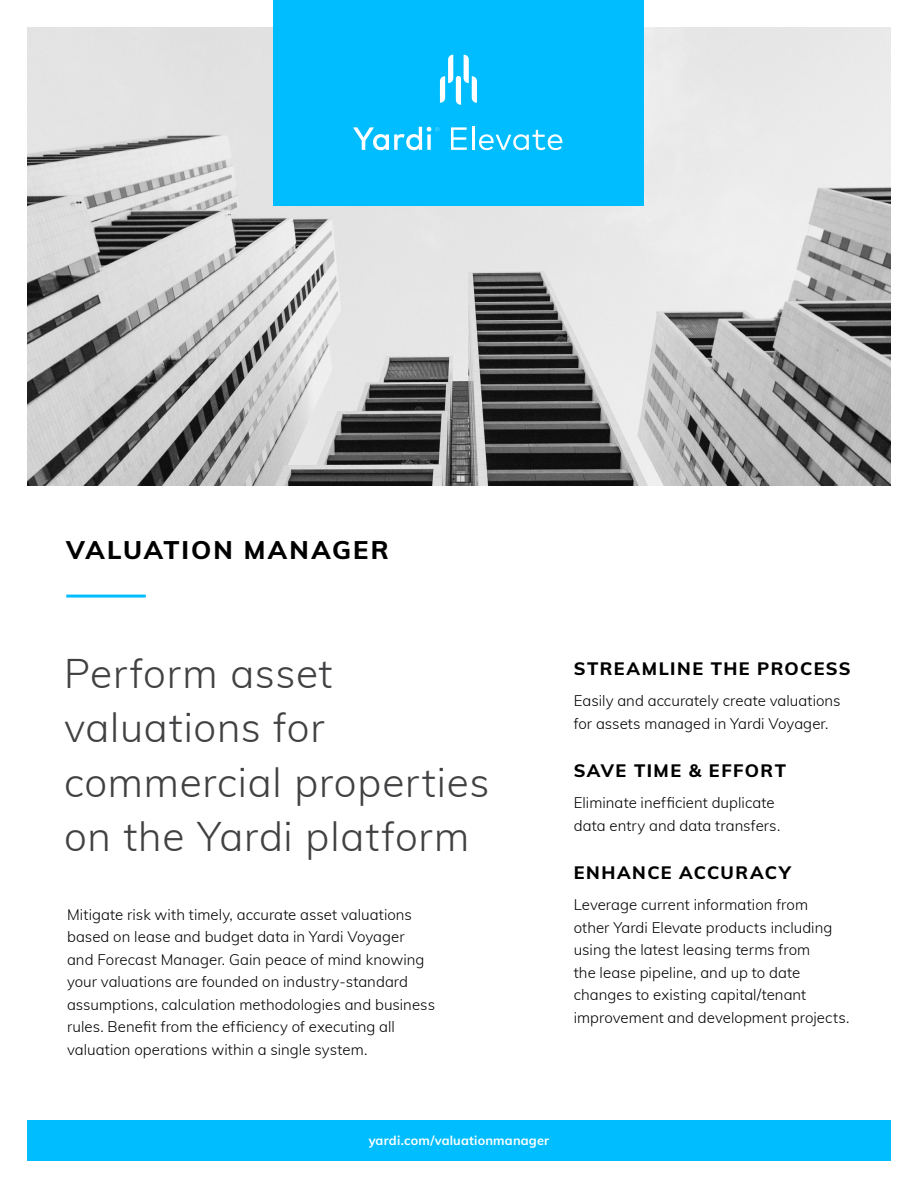
<style>
.page{position:relative;width:918px;height:1188px;background:#fff}
.page>*{position:absolute;margin:0;border:0;box-sizing:border-box;transform-origin:0 0}
.t1{font:300 40.5px/54.2px "Muli";letter-spacing:.02em;color:#414042}
.t2{font:800 25.5px "Muli";letter-spacing:.08em;color:#000}
.t3{font:800 18px "Muli";letter-spacing:.08em;color:#000}
.t4{font:300 15px/22.5px "Muli";letter-spacing:.005em;color:#000}
.t5{font:700 12.75px "Muli";letter-spacing:.015em;color:#fff}
</style>
<div class="page">
<img style="left:27px;top:27px;width:864px;height:459px">
<hr style="left:66px;top:595px;width:80px;height:3px;background:#00bdff">
<div style="left:27px;top:1120px;width:864px;height:41px;background:#00bdff"></div>
<div style="left:274px;top:0;width:370px;height:206px;background:#00bdff"></div>
<svg style="left:451px;top:127px;width:16px;height:23px"></svg>
<hr style="left:472px;top:127px;width:3px;height:23px;background:#fff">
<svg style="left:479px;top:130px;width:83px;height:20px"></svg>
<svg style="left:440px;top:55px;width:37px;height:50px"></svg>
<svg style="left:353px;top:127px;width:86px;height:23px"></svg>
<h2 class="t2" style="left:66px;top:531px;width:324px">VALUATION MANAGER</h2>
<h1 class="t1" style="left:64px;top:645px;width:427px">Perform asset valuations for commercial properties on the Yardi platform</h1>
<p class="t3" style="left:574px;top:655px;width:279px">STREAMLINE THE PROCESS</p>
<p class="t4" style="left:574px;top:689px;width:268px">Easily and accurately create valuations for assets managed in Yardi Voyager.</p>
<p class="t3" style="left:574px;top:757px;width:214px">SAVE TIME &amp; EFFORT</p>
<p class="t4" style="left:574px;top:791px;width:208px">Eliminate inefficient duplicate data entry and data transfers.</p>
<p class="t3" style="left:574px;top:859px;width:218px">ENHANCE ACCURACY</p>
<p class="t4" style="left:574px;top:893px;width:277px">Leverage current information from<br>other Yardi Elevate products including using the latest leasing terms from<br>the lease pipeline, and up to date changes to existing capital/tenant improvement and development projects.</p>
<p class="t4" style="left:67px;top:902px;width:370px">Mitigate risk with timely, accurate asset valuations based on lease and budget data in Yardi Voyager<br>and Forecast Manager. Gain peace of mind knowing your valuations are founded on industry-standard assumptions, calculation methodologies and business rules. Benefit from the efficiency of executing all valuation operations within a single system.</p>
<p class="t5" style="left:369px;top:1131px;width:182px">yardi.com/valuationmanager</p>
</div>
